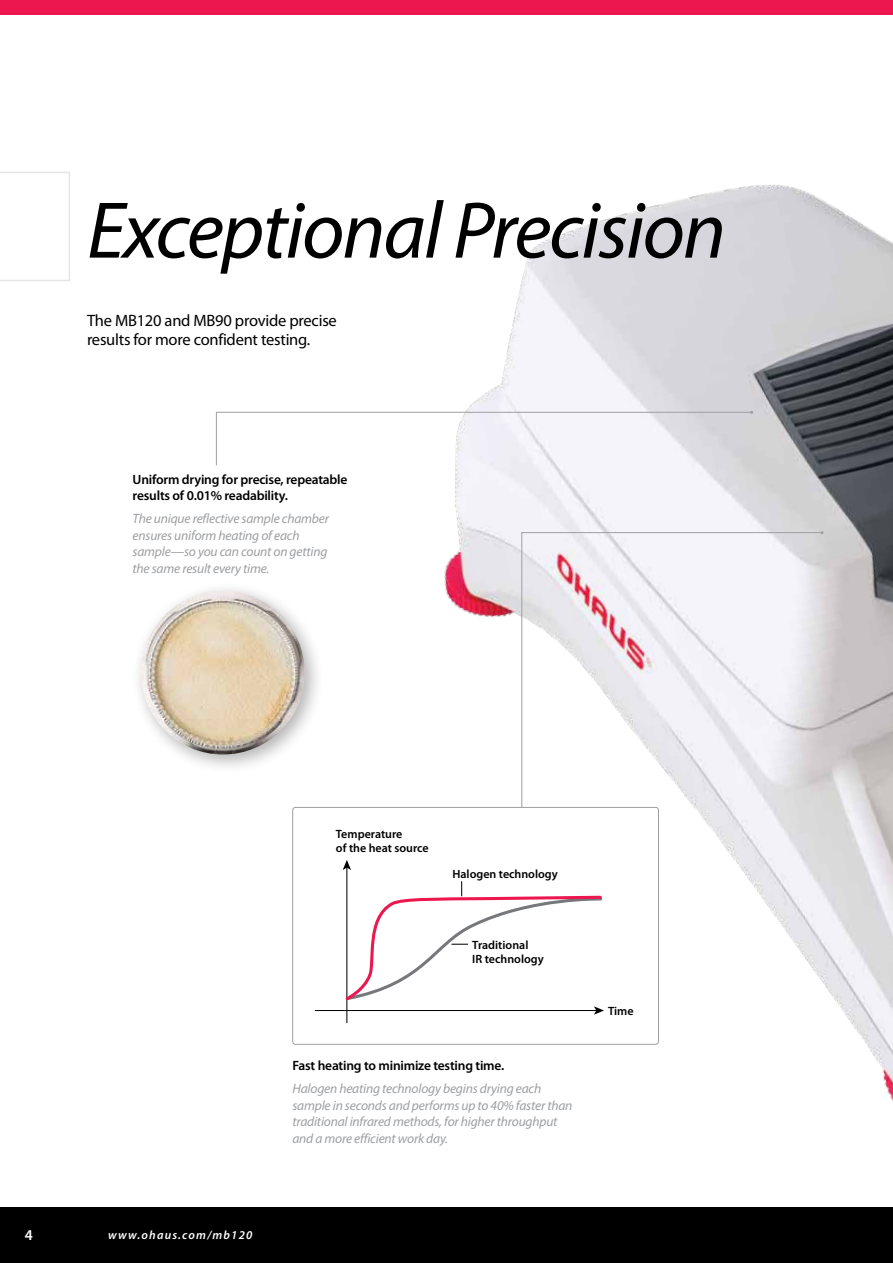
<style>
.page{position:relative;width:893px;height:1263px;background:#fff}
.page>*{position:absolute;margin:0;border:0;box-sizing:border-box;transform-origin:0 0}
.t1{font:italic 81px "Myriad Pro";letter-spacing:-.025em;color:#000}
.t2{font:16.5px/19.8px "Myriad Pro";letter-spacing:-.015em;color:#000}
.t3{font:600 15px "Myriad Pro";color:#fff}
.t4{font:italic 13.5px/16.5px "Myriad Pro";letter-spacing:-.015em;color:#9d9fa2}
.t5{font:600 13.5px/16.5px "Myriad Pro";letter-spacing:-.015em;color:#000}
.t6{font:600 12.3px/14.7px "Myriad Pro";color:#000}
.t7{font:600 12px/14.4px "Myriad Pro";color:#000}
.t8{font:italic 600 12px "Myriad Pro";letter-spacing:.1em;color:#fff}
</style>
<div class="page">
<img style="left:70px;top:184px;width:823px;height:1024px">
<div style="left:131px;top:580px;width:194px;height:194px;background:#000;opacity:.3"></div>
<img style="left:141px;top:591px;width:164px;height:163px;border-radius:82px">
<svg style="left:0;top:172px;width:70px;height:109px"></svg>
<svg style="left:521px;top:532px;width:302px;height:276px"></svg>
<svg style="left:820px;top:531px;width:4px;height:3px"></svg>
<hr style="left:315px;top:1010px;width:282px;height:1px;background:#000">
<hr style="left:346px;top:867px;width:1px;height:156px;background:#000">
<svg style="left:343px;top:860px;width:8px;height:10px"></svg>
<svg style="left:344px;top:881px;width:260px;height:134px"></svg>
<div style="left:292px;top:807px;width:367px;height:238px;border:1px solid #9d9fa2;border-radius:3px"></div>
<div style="left:324px;top:822px;width:130px;height:35px;background:#fff"></div>
<div style="left:444px;top:859px;width:131px;height:21px;background:#fff"></div>
<div style="left:468px;top:932px;width:131px;height:34px;background:#fff"></div>
<div style="left:605px;top:993px;width:50px;height:34px;background:#fff"></div>
<div style="left:0;top:1208px;width:893px;height:55px;background:#000"></div>
<div style="left:0;top:0;width:893px;height:15px;background:#ed174f"></div>
<svg style="left:216px;top:411px;width:537px;height:55px"></svg>
<h1 class="t1" style="left:87px;top:180px;width:641px">Exceptional Precision</h1>
<p class="t2" style="left:87px;top:310px;width:251px">The MB120 and MB90 provide precise results for more confident testing.</p>
<p class="t5" style="left:133px;top:471px;width:216px">Uniform drying for precise, repeatable results of 0.01% readability.</p>
<p class="t4" style="left:133px;top:510px;width:198px">The unique reflective sample chamber ensures uniform heating of each sample—so you can count on getting the same result every time.</p>
<p class="t3" style="left:25px;top:1225px;width:10px">4</p>
<p class="t8" style="left:108px;top:1227px;width:146px">www.ohaus.com/mb120</p>
<p class="t7" style="left:336px;top:826px;width:94px">Temperature<br>of the heat source</p>
<p class="t6" style="left:337px;top:826px;width:96px">Temperature<br>of the heat source</p>
<p class="t6" style="left:452px;top:865px;width:109px">Halogen technology</p>
<p class="t7" style="left:452px;top:866px;width:107px">Halogen technology</p>
<p class="t6" style="left:470px;top:936px;width:75px">Traditional<br>IR technology</p>
<p class="t7" style="left:472px;top:937px;width:73px">Traditional<br>IR technology</p>
<p class="t5" style="left:292px;top:1057px;width:213px">Fast heating to minimize testing time.</p>
<p class="t4" style="left:292px;top:1080px;width:281px">Halogen heating technology begins drying each sample in seconds and performs up to 40% faster than traditional infrared methods, for higher throughput and a more efficient work day.</p>
<p class="t6" style="left:606px;top:1001px;width:28px">Time</p>
<p class="t7" style="left:608px;top:1003px;width:27px">Time</p>
</div>
